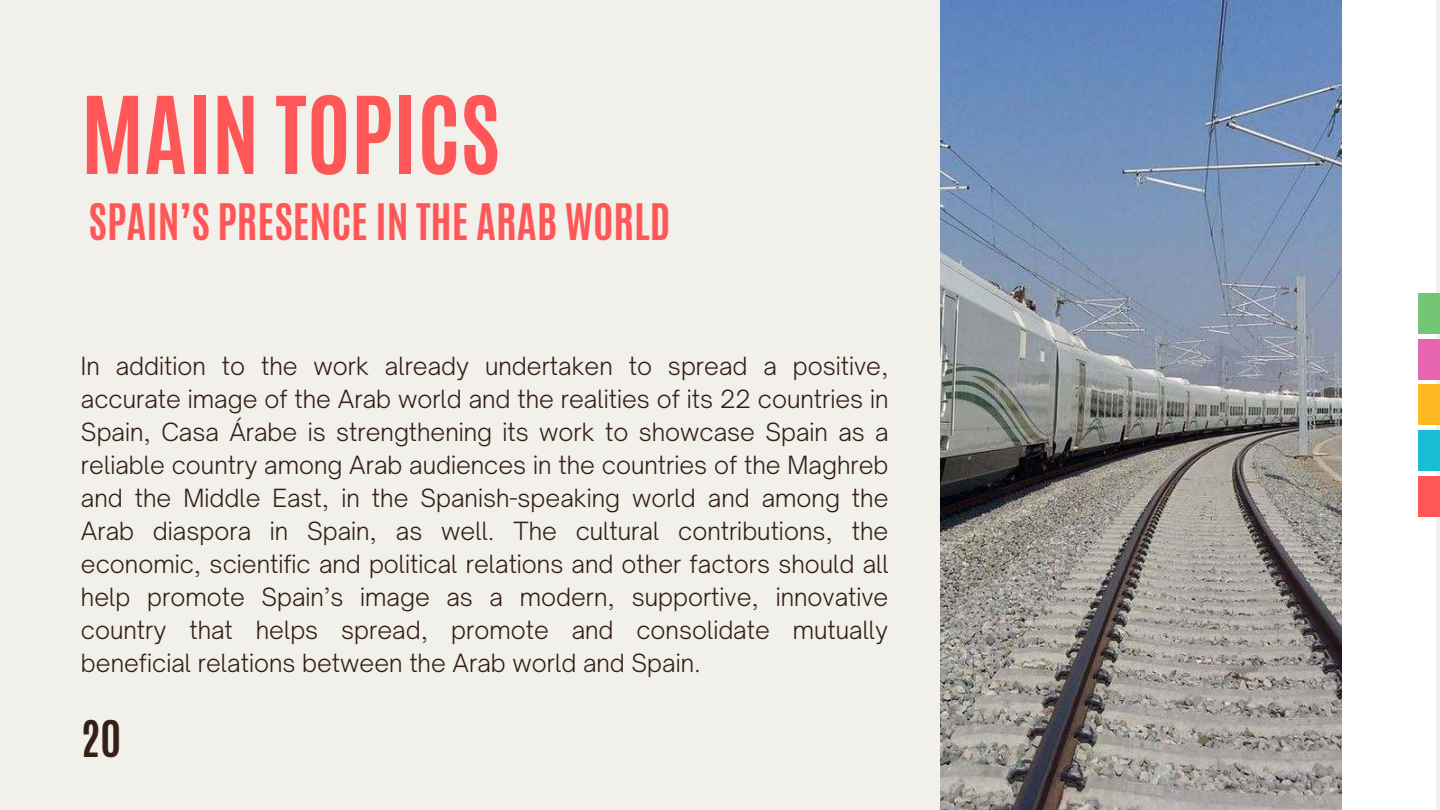
<style>
.page{position:relative;width:1440px;height:810px;background:#f1f0ea}
.page>*{position:absolute;margin:0;border:0;box-sizing:border-box;transform-origin:0 0}
.t1{font:700 91px "Antonio";color:#ff5757}
.t2{font:700 42.2px "Antonio";color:#351f16}
.t3{font:700 42px "Antonio";color:#ff5757}
.t4{font:300 24px/33px "Open Sauce One";color:#351f16;text-align:justify}
</style>
<div class="page">
<div style="left:1062px;top:0;width:374px;height:810px;background:#fff"></div>
<img style="left:940px;top:0;width:402px;height:810px">
<div style="left:1419px;top:431px;width:21px;height:40px;background:#19bdd4"></div>
<div style="left:1419px;top:385px;width:21px;height:40px;background:#ffb923"></div>
<div style="left:1419px;top:339px;width:21px;height:40px;background:#e866b0"></div>
<div style="left:1419px;top:293px;width:21px;height:40px;background:#73c673"></div>
<div style="left:1419px;top:477px;width:21px;height:40px;background:#ff5757"></div>
<h1 class="t1" style="left:81px;top:70px;width:421px">MAIN TOPICS</h1>
<h3 class="t3" style="left:89px;top:192px;width:583px">SPAIN’S PRESENCE IN THE ARAB WORLD</h3>
<p class="t4" style="left:81px;top:350px;width:809px">In addition to the work already undertaken to spread a positive, accurate image of the Arab world and the realities of its 22 countries in Spain, Casa Árabe is strengthening its work to showcase Spain as a reliable country among Arab audiences in the countries of the Maghreb and the Middle East, in the Spanish-speaking world and among the Arab diaspora in Spain, as well. The cultural contributions, the economic, scientific and political relations and other factors should all help promote Spain’s image as a modern, supportive, innovative country that helps spread, promote and consolidate mutually beneficial relations between the Arab world and Spain.</p>
<h2 class="t2" style="left:81px;top:709px;width:42px">20</h2>
</div>
